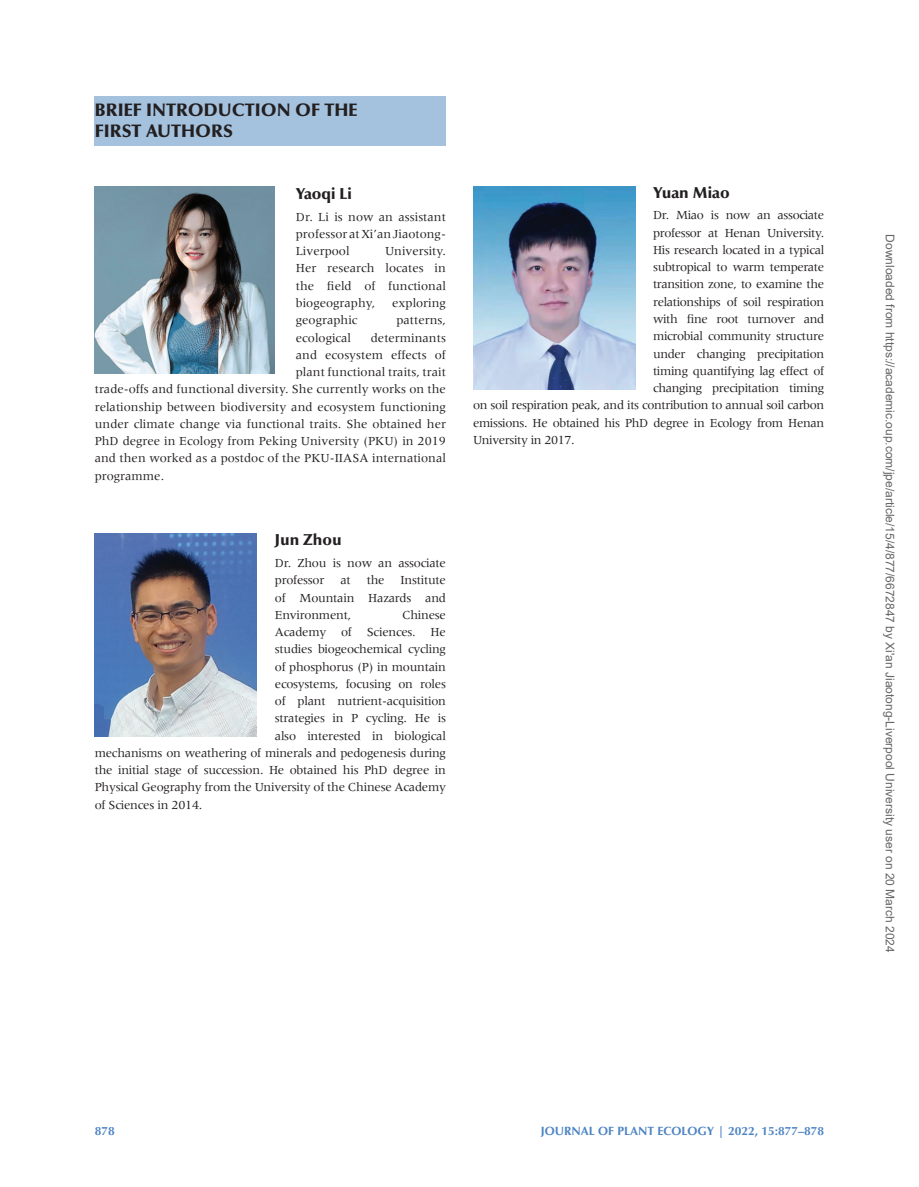
<style>
.page{position:relative;width:919px;height:1187px;background:#fff}
.page>*{position:absolute;margin:0;border:0;box-sizing:border-box;transform-origin:0 0}
.HeadA_First{font:900 18px/21px "Optima LT Std";color:#231f20}
.EDI_HeadB{font:900 15.75px "Optima LT Std";color:#231f20}
.EDI_Text_1{font:12.75px/17.2px "Meridien LT Std";letter-spacing:-.02em;color:#231f20;text-align:justify}
.EDI_Text_1-2{font:12.75px "Meridien LT Std";color:#231f20}
.t1{font:12px "Arial";color:#666}
.t2{font:700 12px "Optima LT Std";color:#4d84c4}
</style>
<div class="page">
<div style="left:95px;top:96px;width:351px;height:50px;background:#a4c1de"></div>
<img style="left:95px;top:187px;width:180px;height:186px">
<img style="left:95px;top:533px;width:162px;height:203px">
<img style="left:473px;top:186px;width:162px;height:203px">
<h2 class="HeadA_First" style="left:95px;top:100px;width:264px">BRIEF INTRODUCTION OF THE<br>FIRST AUTHORS</h2>
<h3 class="EDI_HeadB" style="left:296px;top:184px;width:57px">Yaoqi Li</h3>
<p class="EDI_Text_1" style="left:296px;top:208px;width:152px">Dr. Li is now an assistant professor at Xi’an Jiaotong-Liverpool</p>
<p class="EDI_Text_1" style="left:296px;top:242px;width:152px;text-indent:89px">University.<br>Her research locates in the field of functional biogeography,</p>
<p class="EDI_Text_1-2" style="left:392px;top:296px;width:55px">exploring</p>
<p class="EDI_Text_1-2" style="left:296px;top:313px;width:63px">geographic</p>
<p class="EDI_Text_1-2" style="left:396px;top:313px;width:51px">patterns,</p>
<p class="EDI_Text_1-2" style="left:296px;top:330px;width:57px">ecological</p>
<p class="EDI_Text_1-2" style="left:371px;top:330px;width:77px">determinants</p>
<p class="EDI_Text_1-2" style="left:296px;top:348px;width:152px">and ecosystem effects of</p>
<p class="EDI_Text_1-2" style="left:296px;top:365px;width:152px">plant functional traits, trait</p>
<p class="EDI_Text_1-2" style="left:95px;top:382px;width:353px">trade-offs and functional diversity. She currently works on the</p>
<p class="EDI_Text_1-2" style="left:95px;top:399px;width:352px">relationship between biodiversity and ecosystem functioning</p>
<p class="EDI_Text_1-2" style="left:95px;top:417px;width:353px">under climate change via functional traits. She obtained her</p>
<p class="EDI_Text_1-2" style="left:95px;top:434px;width:352px">PhD degree in Ecology from Peking University (PKU) in 2019</p>
<p class="EDI_Text_1-2" style="left:95px;top:451px;width:353px">and then worked as a postdoc of the PKU-IIASA international</p>
<p class="EDI_Text_1-2" style="left:95px;top:468px;width:71px">programme.</p>
<h3 class="EDI_HeadB" style="left:275px;top:530px;width:68px">Jun Zhou</h3>
<p class="EDI_Text_1" style="left:275px;top:554px;width:173px">Dr. Zhou is now an associate professor</p>
<p class="EDI_Text_1" style="left:340px;top:571px;width:12px">at</p>
<p class="EDI_Text_1" style="left:366px;top:571px;width:19px">the</p>
<p class="EDI_Text_1" style="left:275px;top:571px;width:173px;text-indent:126px">Institute of Mountain Hazards and Environment,</p>
<p class="EDI_Text_1" style="left:402px;top:606px;width:45px">Chinese</p>
<p class="EDI_Text_1" style="left:275px;top:623px;width:173px">Academy of Sciences. He</p>
<p class="EDI_Text_1" style="left:275px;top:640px;width:173px">studies biogeochemical cycling</p>
<p class="EDI_Text_1" style="left:275px;top:658px;width:173px">of phosphorus (P) in mountain</p>
<p class="EDI_Text_1" style="left:275px;top:675px;width:172px">ecosystems, focusing on roles</p>
<p class="EDI_Text_1" style="left:275px;top:692px;width:173px">of plant nutrient-acquisition</p>
<p class="EDI_Text_1" style="left:275px;top:709px;width:172px">strategies in P cycling. He is</p>
<p class="EDI_Text_1" style="left:275px;top:727px;width:173px">also interested in biological</p>
<p class="EDI_Text_1" style="left:95px;top:744px;width:353px">mechanisms on weathering of minerals and pedogenesis during</p>
<p class="EDI_Text_1" style="left:95px;top:761px;width:352px">the initial stage of succession. He obtained his PhD degree in</p>
<p class="EDI_Text_1" style="left:95px;top:778px;width:352px">Physical Geography from the University of the Chinese Academy</p>
<p class="EDI_Text_1" style="left:95px;top:796px;width:109px">of Sciences in 2014.</p>
<h3 class="EDI_HeadB" style="left:653px;top:183px;width:78px">Yuan Miao</h3>
<p class="EDI_Text_1" style="left:653px;top:207px;width:172px">Dr. Miao is now an associate</p>
<p class="EDI_Text_1" style="left:653px;top:224px;width:173px">professor at Henan University.</p>
<p class="EDI_Text_1" style="left:653px;top:241px;width:173px">His research located in a typical</p>
<p class="EDI_Text_1" style="left:653px;top:258px;width:173px">subtropical to warm temperate</p>
<p class="EDI_Text_1" style="left:653px;top:276px;width:173px">transition zone, to examine the</p>
<p class="EDI_Text_1" style="left:653px;top:293px;width:173px">relationships of soil respiration</p>
<p class="EDI_Text_1" style="left:653px;top:310px;width:173px">with fine root turnover and</p>
<p class="EDI_Text_1" style="left:653px;top:327px;width:173px">microbial community structure</p>
<p class="EDI_Text_1" style="left:653px;top:345px;width:173px">under changing precipitation</p>
<p class="EDI_Text_1" style="left:653px;top:362px;width:173px">timing quantifying lag effect of</p>
<p class="EDI_Text_1" style="left:653px;top:379px;width:173px">changing precipitation timing</p>
<p class="EDI_Text_1" style="left:473px;top:396px;width:352px">on soil respiration peak, and its contribution to annual soil carbon</p>
<p class="EDI_Text_1" style="left:473px;top:414px;width:353px">emissions. He obtained his PhD degree in Ecology from Henan</p>
<p class="EDI_Text_1" style="left:473px;top:431px;width:103px">University in 2017.</p>
<p class="t1" style="left:894px;top:234px;width:720px;rotate:90deg">Downloaded from https://academic.oup.com/jpe/article/15/4/877/6672847 by Xi'an Jiaotong-Liverpool University user on 20 March 2024</p>
<p class="t2" style="left:95px;top:1124px;width:22px">878</p>
<p class="t2" style="left:541px;top:1123px;width:285px">JOURNAL OF PLANT ECOLOGY | 2022, 15:877–878</p>
</div>
